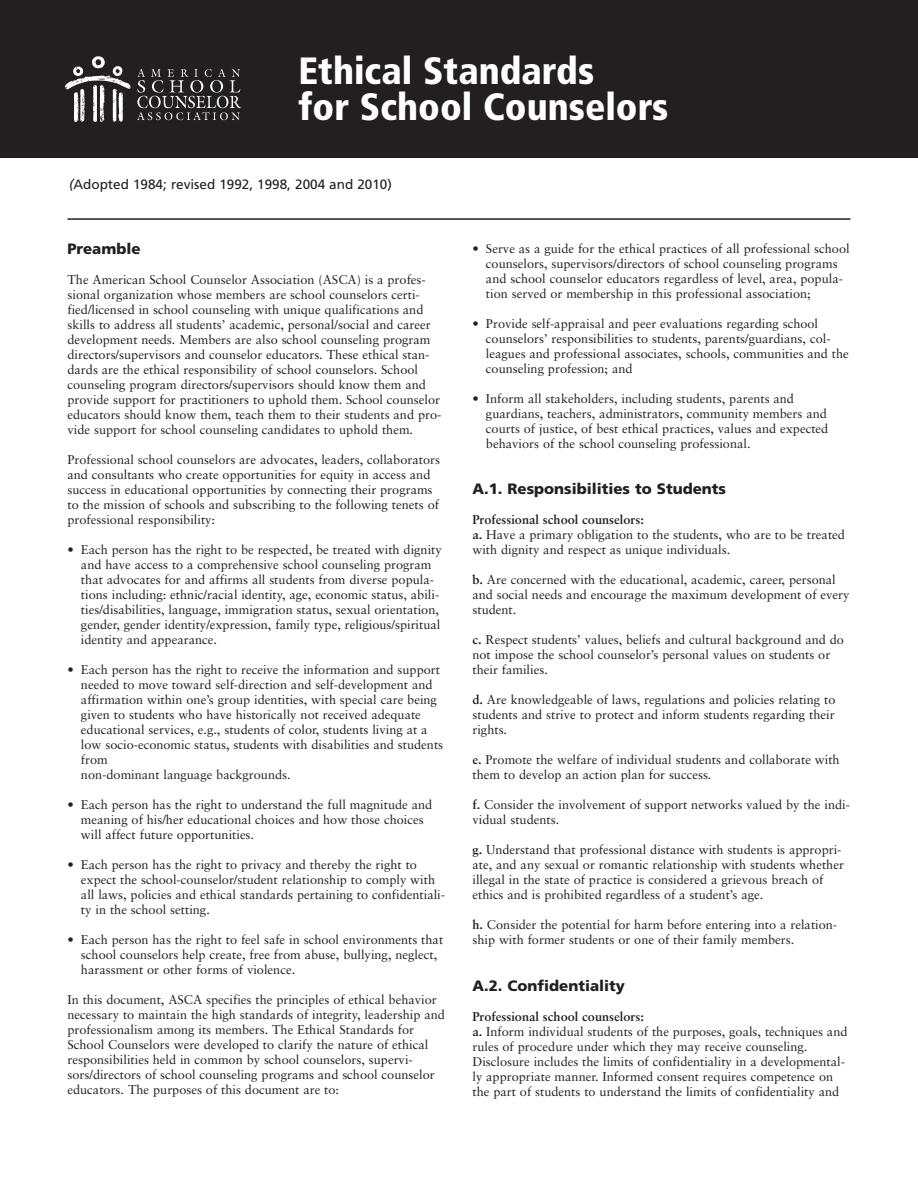
<style>
.page{position:relative;width:918px;height:1188px;background:#fff}
.page>*{position:absolute;margin:0;border:0;box-sizing:border-box;transform-origin:0 0}
.t1{font:900 condensed 37.95px/36px "Frutiger";color:#fff}
.t2{font:900 15px "Frutiger";color:#231f20}
.t3{font:13.5px "Frutiger";color:#231f20}
.t4{font:12.75px/15px "Sabon";color:#231f20}
.s1{font-style:italic}
.s2{font-weight:700}
</style>
<div class="page">
<div style="left:0;top:0;width:918px;height:158px;background:#231f20"></div>
<svg style="left:137px;top:69px;width:104px;height:51px"></svg>
<svg style="left:65px;top:56px;width:66px;height:66px"></svg>
<hr style="left:68px;top:218px;width:782px;height:2px;background:#231f20">
<h1 class="t1" style="left:299px;top:56px;width:371px">Ethical Standards<br>for School Counselors</h1>
<p class="t3" style="left:69px;top:179px;width:324px"><span class="s1">(</span>Adopted 1984; revised 1992, 1998, 2004 and 2010)</p>
<p class="t2" style="left:68px;top:243px;width:75px">Preamble</p>
<p class="t4" style="left:67px;top:273px;width:375px">The American School Counselor Association (ASCA) is a profes&shy;sional organization whose members are school counselors certi&shy;fied/licensed in school counseling with unique qualifications and skills to address all students’ academic, personal/social and career development needs. Members are also school counseling program directors/supervisors and counselor educators. These ethical stan&shy;dards are the ethical responsibility of school counselors. School counseling program directors/supervisors should know them and provide support for practitioners to uphold them. School counselor educators should know them, teach them to their students and pro&shy;vide support for school counseling candidates to uphold them.</p>
<p class="t4" style="left:67px;top:453px;width:374px">Professional school counselors are advocates, leaders, collaborators and consultants who create opportunities for equity in access and success in educational opportunities by connecting their programs to the mission of schools and subscribing to the following tenets of professional responsibility:</p>
<p class="t4" style="left:81px;top:543px;width:362px;text-indent:-13px">• Each person has the right to be respected, be treated with dignity and have access to a comprehensive school counseling program that advocates for and affirms all students from diverse popula&shy;tions including: ethnic/racial identity, age, economic status, abili&shy;ties/disabilities, language, immigration status, sexual orientation, gender, gender identity/expression, family type, religious/spiritual identity and appearance.</p>
<p class="t4" style="left:81px;top:663px;width:364px;text-indent:-13px">• Each person has the right to receive the information and support needed to move toward self-direction and self-development and affirmation within one’s group identities, with special care being given to students who have historically not received adequate educational services, e.g., students of color, students living at a low socio-economic status, students with disabilities and students from<br>non-dominant language backgrounds.</p>
<p class="t4" style="left:81px;top:798px;width:353px;text-indent:-13px">• Each person has the right to understand the full magnitude and meaning of his/her educational choices and how those choices will affect future opportunities.</p>
<p class="t4" style="left:81px;top:858px;width:366px;text-indent:-13px">• Each person has the right to privacy and thereby the right to expect the school-counselor/student relationship to comply with all laws, policies and ethical standards pertaining to confidentiali&shy;ty in the school setting.</p>
<p class="t4" style="left:81px;top:933px;width:364px;text-indent:-13px">• Each person has the right to feel safe in school environments that school counselors help create, free from abuse, bullying, neglect, harassment or other forms of violence.</p>
<p class="t4" style="left:67px;top:993px;width:379px">In this document, ASCA specifies the principles of ethical behavior necessary to maintain the high standards of integrity, leadership and professionalism among its members. The Ethical Standards for School Counselors were developed to clarify the nature of ethical responsibilities held in common by school counselors, supervi&shy;sors/directors of school counseling programs and school counselor educators. The purposes of this document are to:</p>
<p class="t4" style="left:486px;top:242px;width:365px;text-indent:-13px">• Serve as a guide for the ethical practices of all professional school counselors, supervisors/directors of school counseling programs and school counselor educators regardless of level, area, popula&shy;tion served or membership in this professional association;</p>
<p class="t4" style="left:486px;top:317px;width:364px;text-indent:-13px">• Provide self-appraisal and peer evaluations regarding school counselors’ responsibilities to students, parents/guardians, col&shy;leagues and professional associates, schools, communities and the counseling profession; and</p>
<p class="t4" style="left:486px;top:392px;width:344px;text-indent:-13px">• Inform all stakeholders, including students, parents and guardians, teachers, administrators, community members and courts of justice, of best ethical practices, values and expected behaviors of the school counseling professional.</p>
<p class="t2" style="left:472px;top:483px;width:255px">A.1. Responsibilities to Students</p>
<p class="t4" style="left:472px;top:513px;width:374px"><span class="s2">Professional school counselors:<br>a.</span> Have a primary obligation to the students, who are to be treated with dignity and respect as unique individuals.</p>
<p class="t4" style="left:472px;top:573px;width:379px"><span class="s2">b.</span> Are concerned with the educational, academic, career, personal and social needs and encourage the maximum development of every student.</p>
<p class="t4" style="left:472px;top:633px;width:373px"><span class="s2">c.</span> Respect students’ values, beliefs and cultural background and do not impose the school counselor’s personal values on students or their families.</p>
<p class="t4" style="left:472px;top:693px;width:365px;text-align:justify"><span class="s2">d.</span> Are knowledgeable of laws, regulations and policies relating to students and strive to protect and inform students regarding their rights.</p>
<p class="t4" style="left:472px;top:753px;width:369px"><span class="s2">e.</span> Promote the welfare of individual students and collaborate with them to develop an action plan for success.</p>
<p class="t4" style="left:472px;top:798px;width:379px"><span class="s2">f.</span> Consider the involvement of support networks valued by the indi&shy;vidual students.</p>
<p class="t4" style="left:472px;top:843px;width:373px"><span class="s2">g.</span> Understand that professional distance with students is appropri&shy;ate, and any sexual or romantic relationship with students whether illegal in the state of practice is considered a grievous breach of ethics and is prohibited regardless of a student’s age.</p>
<p class="t4" style="left:472px;top:918px;width:366px"><span class="s2">h.</span> Consider the potential for harm before entering into a relation&shy;ship with former students or one of their family members.</p>
<p class="t2" style="left:472px;top:979px;width:154px">A.2. Confidentiality</p>
<p class="t4" style="left:472px;top:1010px;width:377px"><span class="s2">Professional school counselors:<br>a.</span> Inform individual students of the purposes, goals, techniques and rules of procedure under which they may receive counseling.<br>Disclosure includes the limits of confidentiality in a developmental&shy;ly appropriate manner. Informed consent requires competence on the part of students to understand the limits of confidentiality and</p>
</div>
